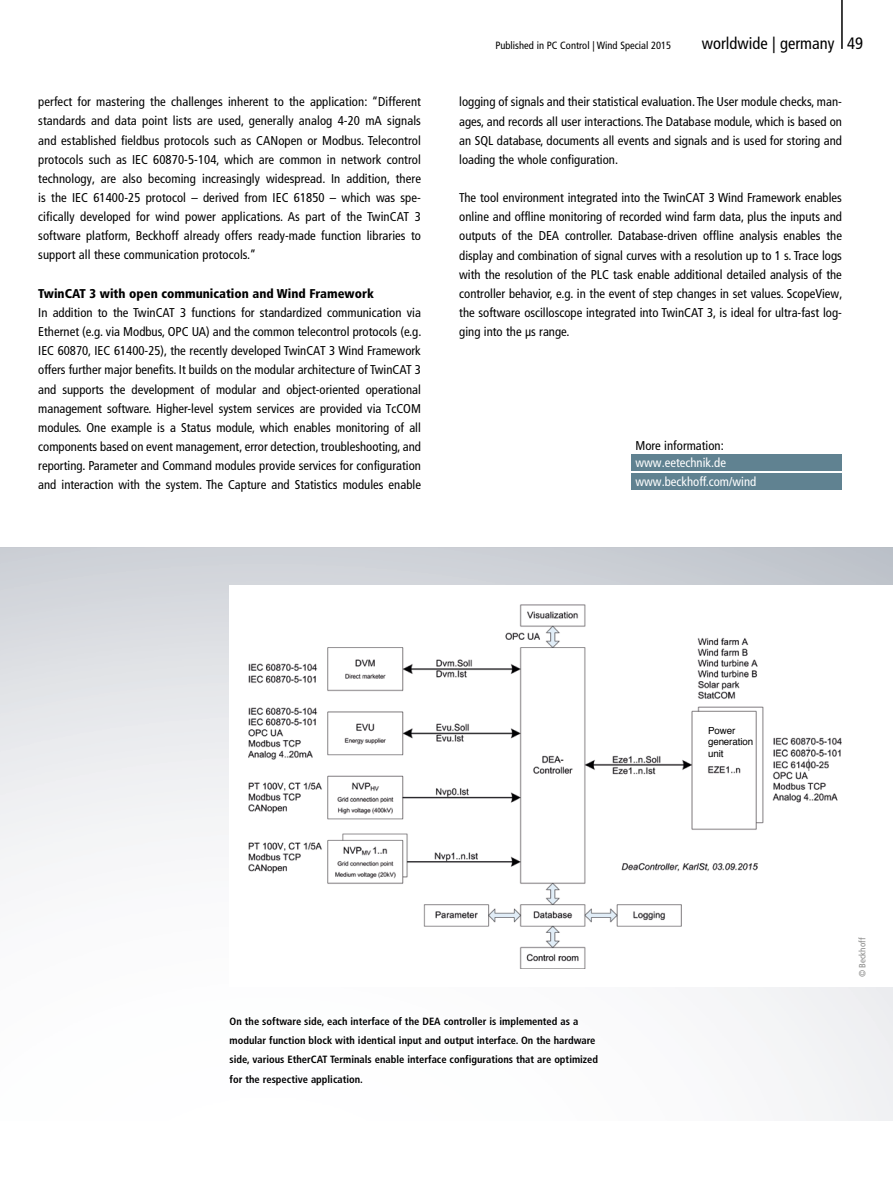
<style>
.page{position:relative;width:893px;height:1191px;background:#fff}
.page>*{position:absolute;margin:0;border:0;box-sizing:border-box;transform-origin:0 0}
.t1{font:condensed 16.5px "Frutiger LT Pro";color:#000}
.t2{font:condensed 12.75px/19.2px "Frutiger LT Pro";color:#000;text-align:justify}
.t3{font:900 condensed 12.75px "Frutiger LT Pro";color:#000}
.t4{font:condensed 12.75px/18.8px "Frutiger LT Pro";color:#fff}
.t5{font:700 condensed 10.5px/19.2px "Frutiger LT Pro";color:#000}
.t6{font:condensed 10.5px "Frutiger LT Pro";color:#000}
.t7{font:9.75px/11.7px "Helvetica";letter-spacing:-.01em;color:#000}
.t8{font:condensed 9px "Frutiger LT Pro";color:#878786}
</style>
<div class="page">
<hr style="left:841px;top:0;width:2px;height:49px;background:#000">
<img style="left:249px;top:604px;width:593px;height:364px">
<div style="left:631px;top:454px;width:211px;height:16px;background:#608291"></div>
<div style="left:631px;top:473px;width:211px;height:16px;background:#608291"></div>
<p class="t2" style="left:38px;top:92px;width:384px">perfect for mastering the challenges inherent to the application: “Different standards and data point lists are used, generally analog 4-20 mA signals and established fieldbus protocols such as CANopen or Modbus. Telecontrol protocols such as IEC 60870-5-104, which are common in network control technology, are also becoming increasingly widespread. In addition, there is the IEC 61400-25 protocol – derived from IEC 61850 – which was spe&shy;cifically developed for wind power applications. As part of the TwinCAT 3 software platform, Beckhoff already offers ready-made function libraries to support all these communication protocols.”</p>
<p class="t3" style="left:38px;top:286px;width:337px">TwinCAT 3 with open communication and Wind Framework</p>
<p class="t2" style="left:38px;top:303px;width:385px">In addition to the TwinCAT 3 functions for standardized communication via Ethernet (e.g. via Modbus, OPC UA) and the common telecontrol protocols (e.g.<br>IEC 60870, IEC 61400-25), the recently developed TwinCAT 3 Wind Framework offers further major benefits. It builds on the modular architecture of TwinCAT 3 and supports the development of modular and object-oriented operational management software. Higher-level system services are provided via TcCOM modules. One example is a Status module, which enables monitoring of all components based on event management, error detection, troubleshooting, and reporting. Parameter and Command modules provide services for configuration and interaction with the system. The Capture and Statistics modules enable</p>
<p class="t6" style="left:495px;top:39px;width:177px">Published in PC Control | Wind Special 2015</p>
<p class="t1" style="left:702px;top:34px;width:134px">worldwide | germany</p>
<p class="t1" style="left:847px;top:34px;width:17px">49</p>
<p class="t2" style="left:459px;top:92px;width:384px">logging of signals and their statistical evaluation. The User module checks, man&shy;ages, and records all user interactions. The Database module, which is based on an SQL database, documents all events and signals and is used for storing and loading the whole configuration.</p>
<p class="t2" style="left:459px;top:188px;width:385px">The tool environment integrated into the TwinCAT 3 Wind Framework enables online and offline monitoring of recorded wind farm data, plus the inputs and outputs of the DEA controller. Database-driven offline analysis enables the display and combination of signal curves with a resolution up to 1 s. Trace logs with the resolution of the PLC task enable additional detailed analysis of the controller behavior, e.g. in the event of step changes in set values. ScopeView, the software oscilloscope integrated into TwinCAT 3, is ideal for ultra-fast log&shy;ging into the µs range.</p>
<p class="t2" style="left:635px;top:436px;width:90px">More information:</p>
<p class="t4" style="left:635px;top:453px;width:122px">www.eetechnik.de www.beckhoff.com/wind</p>
<p class="t7" style="left:708px;top:724px;width:47px">Power generation unit</p>
<p class="t8" style="left:857px;top:977px;width:41px;rotate:-90deg">© Beckhoff</p>
<p class="t5" style="left:230px;top:1012px;width:370px">On the software side, each interface of the DEA controller is implemented as a modular function block with identical input and output interface. On the hardware side, various EtherCAT Terminals enable interface configurations that are optimized for the respective application.</p>
</div>
